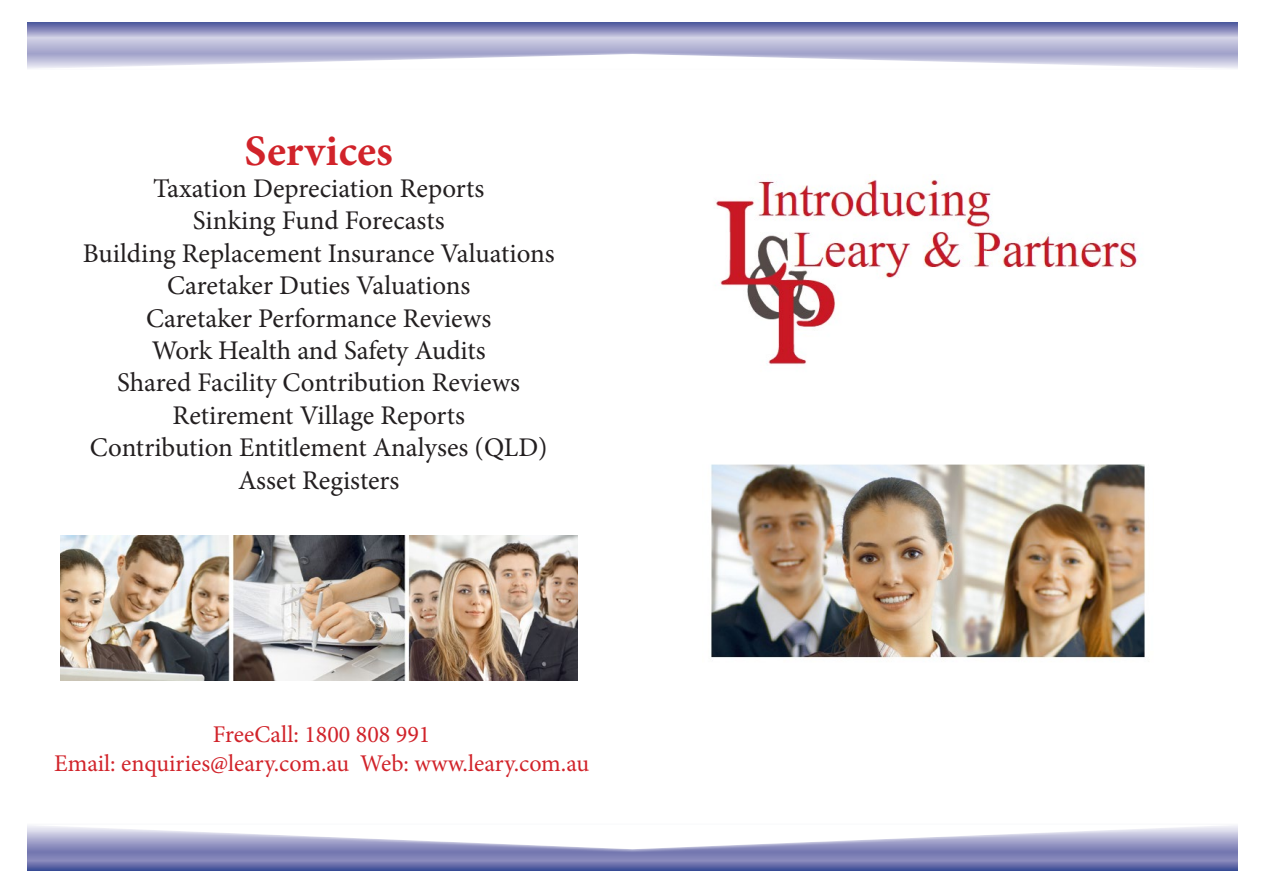
<style>
.page{position:relative;width:1263px;height:893px;background:#fff}
.page>*{position:absolute;margin:0;border:0;box-sizing:border-box;transform-origin:0 0}
.t1{font:700 43.5px "Minion Pro";letter-spacing:.005em;color:#d1232a}
.t2{font:27px "Minion Pro";color:#231f20}
.t3{font:24px "Minion Pro";color:#d1232a}
</style>
<div class="page">
<svg style="left:28px;top:852px;width:1209px;height:19px;background:#6d73ad"></svg>
<svg style="left:28px;top:22px;width:1209px;height:29px;background:#a2a4ca"></svg>
<div style="left:27px;top:51px;width:1211px;height:18px;background:#a4a5cc"></div>
<svg style="left:28px;top:54px;width:1209px;height:15px"></svg>
<div style="left:25px;top:822px;width:1215px;height:30px;background:linear-gradient(to bottom,#fff,#7778b2)"></div>
<svg style="left:28px;top:825px;width:1209px;height:24px"></svg>
<img style="left:60px;top:536px;width:517px;height:145px">
<img style="left:711px;top:180px;width:435px;height:479px">
<p class="t1" style="left:245px;top:120px;width:150px">Services</p>
<p class="t2" style="left:153px;top:170px;width:333px">Taxation Depreciation Reports</p>
<p class="t2" style="left:193px;top:203px;width:253px">Sinking Fund Forecasts</p>
<p class="t2" style="left:83px;top:235px;width:473px">Building Replacement Insurance Valuations</p>
<p class="t2" style="left:167px;top:267px;width:305px">Caretaker Duties Valuations</p>
<p class="t2" style="left:146px;top:300px;width:347px">Caretaker Performance Reviews</p>
<p class="t2" style="left:152px;top:332px;width:335px">Work Health and Safety Audits</p>
<p class="t2" style="left:117px;top:365px;width:404px">Shared Facility Contribution Reviews</p>
<p class="t2" style="left:172px;top:397px;width:294px">Retirement Village Reports</p>
<p class="t2" style="left:90px;top:429px;width:459px">Contribution Entitlement Analyses (QLD)</p>
<p class="t2" style="left:238px;top:462px;width:163px">Asset Registers</p>
<p class="t3" style="left:213px;top:719px;width:219px">FreeCall: 1800 808 991</p>
<p class="t3" style="left:54px;top:747px;width:537px">Email: enquiries@leary.com.au Web: www.leary.com.au</p>
</div>
